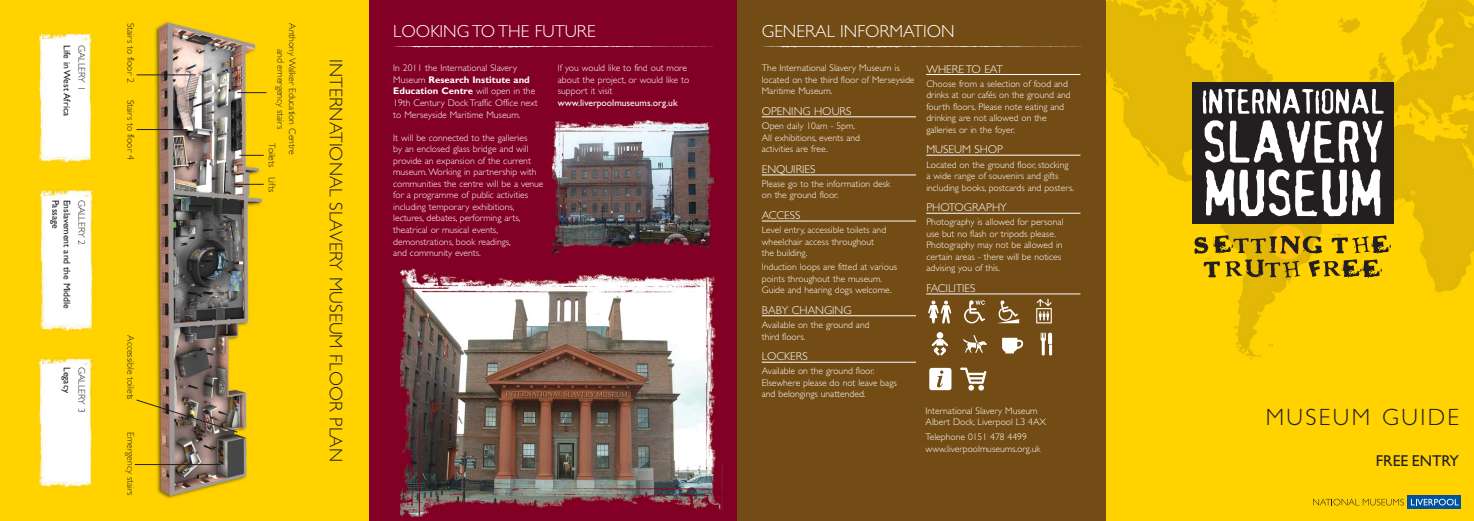
<style>
.page{position:relative;width:1474px;height:521px;background:#fff}
.page>*{position:absolute;margin:0;border:0;box-sizing:border-box;transform-origin:0 0}
.t1{font:300 23.62px "Gill Sans";letter-spacing:.1em;color:#231f20}
.t2{font:300 18.38px "Gill Sans";color:#231f20}
.t3{font:300 17.5px "Gill Sans";color:#fff}
.t4{font:15.75px "Gill Sans";color:#231f20}
.t5{font:300 11.38px "Gill Sans";color:#fff}
.t6{font:300 9.62px/11.5px "Gill Sans";color:#fff}
.t7{font:300 9.62px/11.5px "Gill Sans";color:#231f20;text-align:center}
.t8{font:9.62px "Gill Sans";color:#231f20}
.t9{font:9.62px "Gill Sans";color:#fff}
.s1{font-weight:700}
</style>
<div class="page">
<img style="left:1105px;top:0;width:368px;height:521px">
<div style="left:737px;top:0;width:368px;height:521px;background:#724c14"></div>
<img style="left:368px;top:0;width:369px;height:521px">
<svg style="left:0;top:0;width:368px;height:521px;background:#e6c42f"></svg>
<div style="left:1192px;top:82px;width:201px;height:141px;background:#231f20"></div>
<svg style="left:1202px;top:88px;width:181px;height:128px"></svg>
<svg style="left:1194px;top:234px;width:196px;height:44px;background:#bd9a0a"></svg>
<svg style="left:928px;top:301px;width:23px;height:23px"></svg>
<svg style="left:1040px;top:333px;width:12px;height:22px"></svg>
<div style="left:936px;top:332px;width:7px;height:7px;background:#fff;border-radius:50%"></div>
<svg style="left:931px;top:339px;width:17px;height:17px"></svg>
<svg style="left:998px;top:300px;width:21px;height:23px"></svg>
<svg style="left:1002px;top:338px;width:21px;height:15px"></svg>
<svg style="left:964px;top:300px;width:21px;height:23px"></svg>
<svg style="left:963px;top:335px;width:24px;height:18px"></svg>
<svg style="left:1407px;top:495px;width:53px;height:13px"></svg>
<svg style="left:1313px;top:499px;width:90px;height:6px"></svg>
<svg style="left:1410px;top:499px;width:48px;height:6px"></svg>
<hr style="left:136px;top:75px;width:60px;height:1px;background:#231f20">
<hr style="left:136px;top:129px;width:51px;height:1px;background:#231f20">
<svg style="left:237px;top:92px;width:29px;height:1px"></svg>
<svg style="left:239px;top:155px;width:25px;height:1px"></svg>
<img style="left:136px;top:399px;width:102px;height:34px">
<hr style="left:135px;top:464px;width:86px;height:1px;background:#231f20">
<svg style="left:235px;top:184px;width:29px;height:1px"></svg>
<svg style="left:394px;top:46px;width:320px;height:2px"></svg>
<svg style="left:762px;top:46px;width:320px;height:2px"></svg>
<svg style="left:1036px;top:299px;width:15px;height:24px"></svg>
<svg style="left:929px;top:368px;width:22px;height:22px"></svg>
<svg style="left:960px;top:367px;width:26px;height:24px"></svg>
<hr style="left:761px;top:117px;width:155px;height:1px;background:#fff">
<hr style="left:761px;top:175px;width:155px;height:1px;background:#fff">
<hr style="left:761px;top:221px;width:155px;height:1px;background:#fff">
<hr style="left:761px;top:315px;width:155px;height:1px;background:#fff">
<hr style="left:761px;top:362px;width:155px;height:1px;background:#fff">
<hr style="left:926px;top:294px;width:154px;height:1px;background:#fff">
<hr style="left:926px;top:213px;width:154px;height:1px;background:#fff">
<hr style="left:926px;top:155px;width:154px;height:1px;background:#fff">
<hr style="left:926px;top:74px;width:154px;height:1px;background:#fff">
<p class="t8" style="left:71px;top:45px;width:73px;rotate:90deg">Life in West Africa</p>
<p class="t7" style="left:86px;top:45px;width:47px;rotate:90deg">GALLERY 1</p>
<p class="t8" style="left:59px;top:200px;width:31px;rotate:90deg">Passage</p>
<p class="t8" style="left:71px;top:200px;width:111px;rotate:90deg">Enslavement and the Middle</p>
<p class="t7" style="left:86px;top:200px;width:47px;rotate:90deg">GALLERY 2</p>
<p class="t8" style="left:71px;top:367px;width:27px;rotate:90deg">Legacy</p>
<p class="t7" style="left:86px;top:367px;width:47px;rotate:90deg">GALLERY 3</p>
<p class="t7" style="left:135px;top:23px;width:61px;rotate:90deg">Stairs to floor 2</p>
<p class="t7" style="left:135px;top:100px;width:61px;rotate:90deg">Stairs to floor 4</p>
<p class="t7" style="left:135px;top:335px;width:66px;rotate:90deg">Accessible toilets</p>
<p class="t7" style="left:135px;top:432px;width:65px;rotate:90deg">Emergency stairs</p>
<p class="t7" style="left:297px;top:23px;width:133px;rotate:90deg">Anthony Walker Education Centre and emergency stairs</p>
<p class="t7" style="left:277px;top:143px;width:25px;rotate:90deg">Toilets</p>
<p class="t7" style="left:277px;top:177px;width:16px;rotate:90deg">Lifts</p>
<h2 class="t2" style="left:343px;top:59px;width:404px;rotate:90deg">INTERNATIONAL SLAVERY MUSEUM FLOOR PLAN</h2>
<h3 class="t3" style="left:393px;top:25px;width:204px">LOOKING TO THE FUTURE</h3>
<h3 class="t3" style="left:761px;top:25px;width:194px">GENERAL INFORMATION</h3>
<p class="t6" style="left:393px;top:63px;width:146px">In 2011 the International Slavery Museum <span class="s1">Research Institute and Education Centre</span> will open in the 19th Century Dock Traffic Office next to Merseyside Maritime Museum.</p>
<p class="t6" style="left:393px;top:133px;width:152px">It will be connected to the galleries<br>by an enclosed glass bridge and will provide an expansion of the current museum.Working in partnership with communities the centre will be a venue for a programme of public activities including temporary exhibitions, lectures, debates, performing arts, theatrical or musical events, demonstrations, book readings,<br>and community events.</p>
<p class="t6" style="left:558px;top:63px;width:133px">If you would like to find out more about the project, or would like to support it visit</p>
<p class="t9" style="left:558px;top:99px;width:121px">www.liverpoolmuseums.org.uk</p>
<p class="t6" style="left:761px;top:63px;width:154px">The International Slavery Museum is located on the third floor of Merseyside<br>Maritime Museum.</p>
<p class="t5" style="left:761px;top:107px;width:91px">OPENING HOURS</p>
<p class="t6" style="left:761px;top:121px;width:100px">Open daily 10am - 5pm.<br>All exhibitions, events and activities are free.</p>
<p class="t5" style="left:761px;top:165px;width:55px">ENQUIRIES</p>
<p class="t6" style="left:761px;top:179px;width:130px">Please go to the information desk on the ground floor.</p>
<p class="t5" style="left:761px;top:211px;width:40px">ACCESS</p>
<p class="t6" style="left:761px;top:225px;width:126px">Level entry, accessible toilets and wheelchair access throughout the building.</p>
<p class="t6" style="left:761px;top:262px;width:137px">Induction loops are fitted at various points throughout the museum.<br>Guide and hearing dogs welcome.</p>
<p class="t5" style="left:761px;top:306px;width:91px">BABY CHANGING</p>
<p class="t6" style="left:761px;top:320px;width:109px">Available on the ground and third floors.</p>
<p class="t5" style="left:761px;top:352px;width:47px">LOCKERS</p>
<p class="t6" style="left:761px;top:366px;width:136px">Available on the ground floor.<br>Elsewhere please do not leave bags and belongings unattended.</p>
<p class="t5" style="left:926px;top:64px;width:78px">WHERE TO EAT</p>
<p class="t6" style="left:926px;top:79px;width:146px">Choose from a selection of food and drinks at our cafés on the ground and fourth floors. Please note eating and drinking are not allowed on the galleries or in the foyer.</p>
<p class="t5" style="left:926px;top:145px;width:78px">MUSEUM SHOP</p>
<p class="t6" style="left:926px;top:160px;width:149px">Located on the ground floor, stocking a wide range of souvenirs and gifts including books, postcards and posters.</p>
<p class="t5" style="left:926px;top:203px;width:82px">PHOTOGRAPHY</p>
<p class="t6" style="left:926px;top:217px;width:139px">Photography is allowed for personal use but no flash or tripods please.<br>Photography may not be allowed in certain areas - there will be notices advising you of this.</p>
<p class="t5" style="left:926px;top:284px;width:51px">FACILITIES</p>
<p class="t6" style="left:925px;top:406px;width:122px">International Slavery Museum<br>Albert Dock, Liverpool L3 4AX</p>
<p class="t6" style="left:925px;top:432px;width:116px">Telephone 0151 478 4499 www.liverpoolmuseums.org.uk</p>
<h1 class="t1" style="left:1265px;top:408px;width:195px">MUSEUM GUIDE</h1>
<h3 class="t4" style="left:1375px;top:455px;width:85px">FREE ENTRY</h3>
</div>
